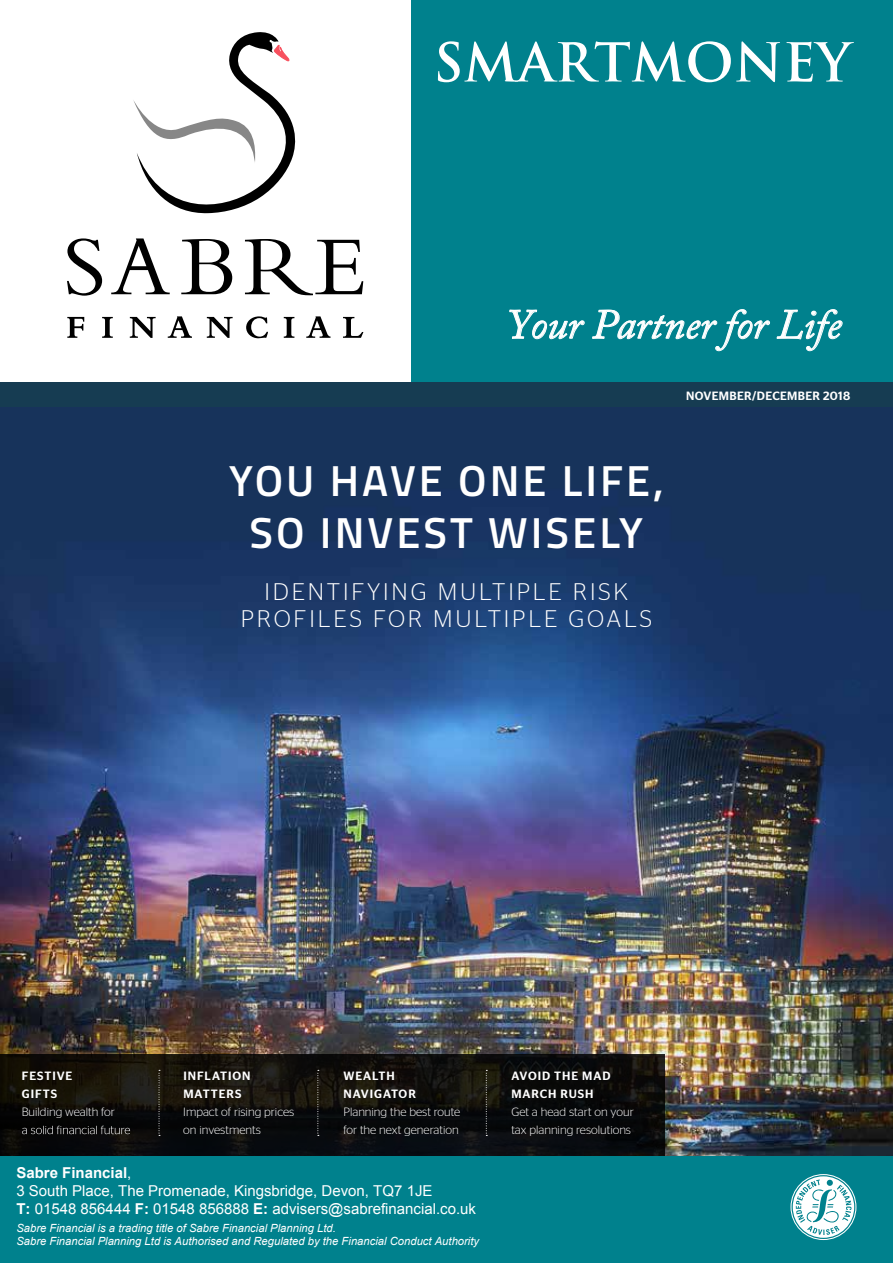
<style>
.page{position:relative;width:893px;height:1263px;background:#fff}
.page>*{position:absolute;margin:0;border:0;box-sizing:border-box;transform-origin:0 0}
.t1{font:700 52.2px "Trajan Pro";color:#fff}
.t2{font:600 43.5px/51.6px "Titillium";letter-spacing:.07em;color:#fff;text-align:center}
.t3{font:italic 41.85px "Adobe Caslon Pro";color:#fff}
.t4{font:300 24px/27px "Stag Sans";letter-spacing:.12em;color:#fff;text-align:center}
.t5{font:15px/18px "Arial";color:#fff}
.t6{font:300 12px/18px "Stag Sans";color:#fff}
.t7{font:500 12px/18px "Stag Sans";letter-spacing:.075em;color:#fff}
.t8{font:500 12px "Stag Sans";letter-spacing:.03em;color:#fff}
.t9{font:italic 11.25px/13.5px "Arial";color:#fff}
.s1{font-weight:700}
</style>
<div class="page">
<img style="left:0;top:407px;width:893px;height:748px">
<svg style="left:0;top:1054px;width:664px;height:103px;background:#0e0f0d"></svg>
<div style="left:0;top:383px;width:893px;height:24px;background:#163c52"></div>
<svg style="left:22px;top:1126px;width:108px;height:8px"></svg>
<svg style="left:159px;top:1070px;width:1px;height:66px"></svg>
<svg style="left:317px;top:1070px;width:2px;height:66px"></svg>
<svg style="left:486px;top:1070px;width:1px;height:66px"></svg>
<div style="left:0;top:1157px;width:893px;height:106px;background:#00818d"></div>
<div style="left:411px;top:0;width:482px;height:381px;background:#00818d"></div>
<svg style="left:790px;top:1174px;width:66px;height:66px"></svg>
<svg style="left:509px;top:309px;width:76px;height:31px"></svg>
<svg style="left:592px;top:309px;width:178px;height:42px"></svg>
<svg style="left:777px;top:309px;width:65px;height:42px"></svg>
<svg style="left:67px;top:238px;width:35px;height:58px"></svg>
<svg style="left:111px;top:238px;width:59px;height:56px"></svg>
<svg style="left:181px;top:267px;width:51px;height:27px"></svg>
<svg style="left:245px;top:239px;width:118px;height:57px"></svg>
<svg style="left:67px;top:317px;width:17px;height:21px"></svg>
<svg style="left:102px;top:317px;width:11px;height:21px"></svg>
<svg style="left:130px;top:317px;width:26px;height:21px"></svg>
<svg style="left:168px;top:316px;width:24px;height:22px"></svg>
<svg style="left:207px;top:317px;width:26px;height:21px"></svg>
<svg style="left:246px;top:316px;width:22px;height:22px"></svg>
<svg style="left:284px;top:317px;width:10px;height:21px"></svg>
<svg style="left:306px;top:316px;width:24px;height:22px"></svg>
<svg style="left:343px;top:317px;width:20px;height:21px"></svg>
<svg style="left:137px;top:32px;width:207px;height:235px"></svg>
<h1 class="t1" style="left:433px;top:30px;width:419px">SMARTMONEY</h1>
<h3 class="t3" style="left:508px;top:299px;width:335px">Your Partner for Life</h3>
<p class="t8" style="left:686px;top:389px;width:166px">NOVEMBER/DECEMBER 2018</p>
<h2 class="t2" style="left:229px;top:453px;width:436px">YOU HAVE ONE LIFE,<br>SO INVEST WISELY</h2>
<h3 class="t4" style="left:241px;top:578px;width:413px">IDENTIFYING MULTIPLE RISK<br>PROFILES FOR MULTIPLE GOALS</h3>
<p class="t7" style="left:22px;top:1067px;width:52px">FESTIVE<br>GIFTS</p>
<p class="t6" style="left:22px;top:1103px;width:95px">Building wealth for</p>
<p class="t7" style="left:183px;top:1067px;width:69px">INFLATION<br>MATTERS</p>
<p class="t6" style="left:183px;top:1103px;width:113px">Impact of rising prices on investments</p>
<p class="t7" style="left:344px;top:1067px;width:74px">WEALTH<br>NAVIGATOR</p>
<p class="t6" style="left:343px;top:1103px;width:118px">Planning the best route for the next generation</p>
<h3 class="t5" style="left:16px;top:1163px;width:461px"><span class="s1">Sabre Financial</span>,<br>3 South Place, The Promenade, Kingsbridge, Devon, TQ7 1JE<br><span class="s1">T:</span> 01548 856444 <span class="s1">F:</span> 01548 856888 <span class="s1">E:</span> advisers@sabrefinancial.co.uk</h3>
<p class="t9" style="left:16px;top:1221px;width:464px">Sabre Financial is a trading title of Sabre Financial Planning Ltd.<br>Sabre Financial Planning Ltd is Authorised and Regulated by the Financial Conduct Authority</p>
<p class="t7" style="left:511px;top:1067px;width:101px">AVOID THE MAD<br>MARCH RUSH</p>
<p class="t6" style="left:511px;top:1103px;width:124px">Get a head start on your tax planning resolutions</p>
</div>
